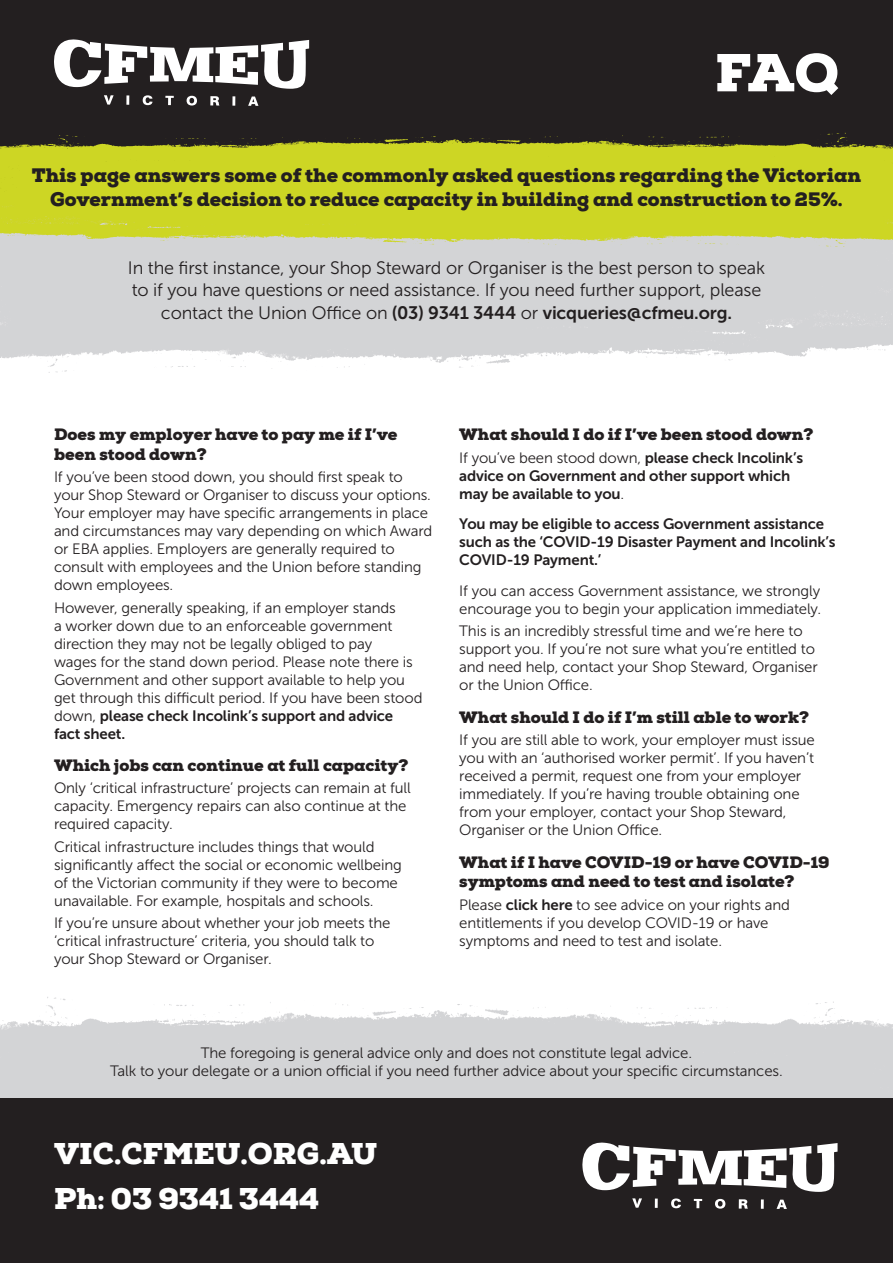
<style>
.page{position:relative;width:893px;height:1263px;background:#fff}
.page>*{position:absolute;margin:0;border:0;box-sizing:border-box;transform-origin:0 0}
.Subheading{font:900 53.25px "Nexa Slab W01";color:#fff}
.Subheading-2{font:900 30px/45px "Nexa Slab W01";color:#fff}
.Subheading-3{font:900 19.5px/23.4px "Nexa Slab W01";color:#231f20;text-align:center}
.Body_-_centred{font:18px/22.5px "Museo Sans 300";letter-spacing:-.01em;color:#231f20;text-align:center}
.Subheading-4{font:900 16.5px/19.8px "Nexa Slab W01";color:#231f20}
.Body_-_centred-2{font:900 16.5px "Nexa Slab W01";color:#231f20}
.Body_-_centred-3{font:15px/18px "Museo Sans 300";letter-spacing:-.01em;color:#231f20}
.Body_-_centred-4{font:15px/18px "Museo Sans 700";letter-spacing:-.01em;color:#231f20}
.s1{font-family:"Museo Sans 700"}
.s2{font-family:"Museo Sans 300"}
</style>
<div class="page">
<img style="left:0;top:247px;width:893px;height:126px">
<img style="left:0;top:997px;width:893px;height:102px">
<div style="left:0;top:1099px;width:893px;height:164px;background:#231f20"></div>
<svg style="left:632px;top:1198px;width:10px;height:10px"></svg>
<svg style="left:655px;top:1198px;width:3px;height:10px"></svg>
<svg style="left:671px;top:1198px;width:10px;height:10px"></svg>
<svg style="left:694px;top:1199px;width:8px;height:9px"></svg>
<svg style="left:715px;top:1199px;width:10px;height:10px"></svg>
<svg style="left:739px;top:1199px;width:9px;height:10px"></svg>
<svg style="left:761px;top:1199px;width:3px;height:10px"></svg>
<svg style="left:776px;top:1199px;width:11px;height:10px"></svg>
<svg style="left:582px;top:1142px;width:255px;height:50px"></svg>
<div style="left:0;top:0;width:893px;height:191px;background:#231f20"></div>
<img style="left:0;top:132px;width:893px;height:115px">
<svg style="left:104px;top:95px;width:10px;height:10px"></svg>
<svg style="left:126px;top:95px;width:3px;height:10px"></svg>
<svg style="left:143px;top:95px;width:10px;height:10px"></svg>
<svg style="left:165px;top:96px;width:9px;height:9px"></svg>
<svg style="left:187px;top:96px;width:10px;height:10px"></svg>
<svg style="left:210px;top:96px;width:9px;height:10px"></svg>
<svg style="left:232px;top:96px;width:3px;height:10px"></svg>
<svg style="left:248px;top:97px;width:10px;height:9px"></svg>
<svg style="left:54px;top:39px;width:255px;height:50px"></svg>
<p class="Subheading" style="left:715px;top:42px;width:126px">FAQ</p>
<p class="Subheading-3" style="left:32px;top:164px;width:831px">This page answers some of the commonly asked questions regarding the Victorian<br>Government’s decision to reduce capacity in building and construction to 25%.</p>
<p class="Body_-_centred" style="left:128px;top:256px;width:639px">In the first instance, your Shop Steward or Organiser is the best person to speak to if you have questions or need assistance. If you need further support, please contact the Union Office on <span class="s1">(03) 9341 3444</span> or <span class="s1">vicqueries@cfmeu.org.</span></p>
<p class="Subheading-4" style="left:54px;top:425px;width:345px">Does my employer have to pay me if I’ve been stood down?</p>
<p class="Body_-_centred-3" style="left:54px;top:468px;width:380px">If you’ve been stood down, you should first speak to your Shop Steward or Organiser to discuss your options.<br>Your employer may have specific arrangements in place and circumstances may vary depending on which Award or EBA applies. Employers are generally required to consult with employees and the Union before standing down employees.</p>
<p class="Body_-_centred-3" style="left:54px;top:598px;width:370px">However, generally speaking, if an employer stands<br>a worker down due to an enforceable government direction they may not be legally obliged to pay<br>wages for the stand down period. Please note there is Government and other support available to help you get through this difficult period. If you have been stood down, <span class="s1">please check Incolink’s support and advice fact sheet.</span></p>
<p class="Subheading-4" style="left:54px;top:756px;width:356px">Which jobs can continue at full capacity?</p>
<p class="Body_-_centred-3" style="left:54px;top:779px;width:358px">Only ‘critical infrastructure’ projects can remain at full capacity. Emergency repairs can also continue at the required capacity.</p>
<p class="Body_-_centred-3" style="left:54px;top:838px;width:349px">Critical infrastructure includes things that would significantly affect the social or economic wellbeing of the Victorian community if they were to become unavailable. For example, hospitals and schools.</p>
<p class="Body_-_centred-3" style="left:54px;top:914px;width:338px">If you’re unsure about whether your job meets the ‘critical infrastructure’ criteria, you should talk to your Shop Steward or Organiser.</p>
<p class="Body_-_centred-2" style="left:459px;top:425px;width:356px">What should I do if I’ve been stood down?</p>
<p class="Body_-_centred-4" style="left:459px;top:448px;width:345px"><span class="s2">If you’ve been stood down,</span> please check Incolink’s advice on Government and other support which may be available to you<span class="s2">.</span></p>
<p class="Body_-_centred-4" style="left:459px;top:515px;width:378px">You may be eligible to access Government assistance such as the ‘COVID-19 Disaster Payment and Incolink’s<br>COVID-19 Payment.’</p>
<p class="Body_-_centred-3" style="left:459px;top:582px;width:364px">If you can access Government assistance, we strongly encourage you to begin your application immediately.</p>
<p class="Body_-_centred-3" style="left:459px;top:622px;width:360px">This is an incredibly stressful time and we’re here to support you. If you’re not sure what you’re entitled to and need help, contact your Shop Steward, Organiser or the Union Office.</p>
<p class="Subheading-4" style="left:459px;top:708px;width:351px">What should I do if I’m still able to work?</p>
<p class="Body_-_centred-3" style="left:459px;top:731px;width:357px">If you are still able to work, your employer must issue you with an ‘authorised worker permit’. If you haven’t received a permit, request one from your employer immediately. If you’re having trouble obtaining one from your employer, contact your Shop Steward, Organiser or the Union Office.</p>
<p class="Subheading-4" style="left:459px;top:852px;width:372px">What if I have COVID-19 or have COVID-19 symptoms and need to test and isolate?</p>
<p class="Body_-_centred-3" style="left:459px;top:896px;width:332px">Please <span class="s1">click here</span> to see advice on your rights and entitlements if you develop COVID-19 or have symptoms and need to test and isolate.</p>
<p class="Body_-_centred-3" style="left:110px;top:1044px;width:674px;text-align:center">The foregoing is general advice only and does not constitute legal advice.<br>Talk to your delegate or a union official if you need further advice about your specific circumstances.</p>
<p class="Subheading-2" style="left:54px;top:1131px;width:325px">VIC.CFMEU.ORG.AU<br>Ph: 03 9341 3444</p>
</div>
